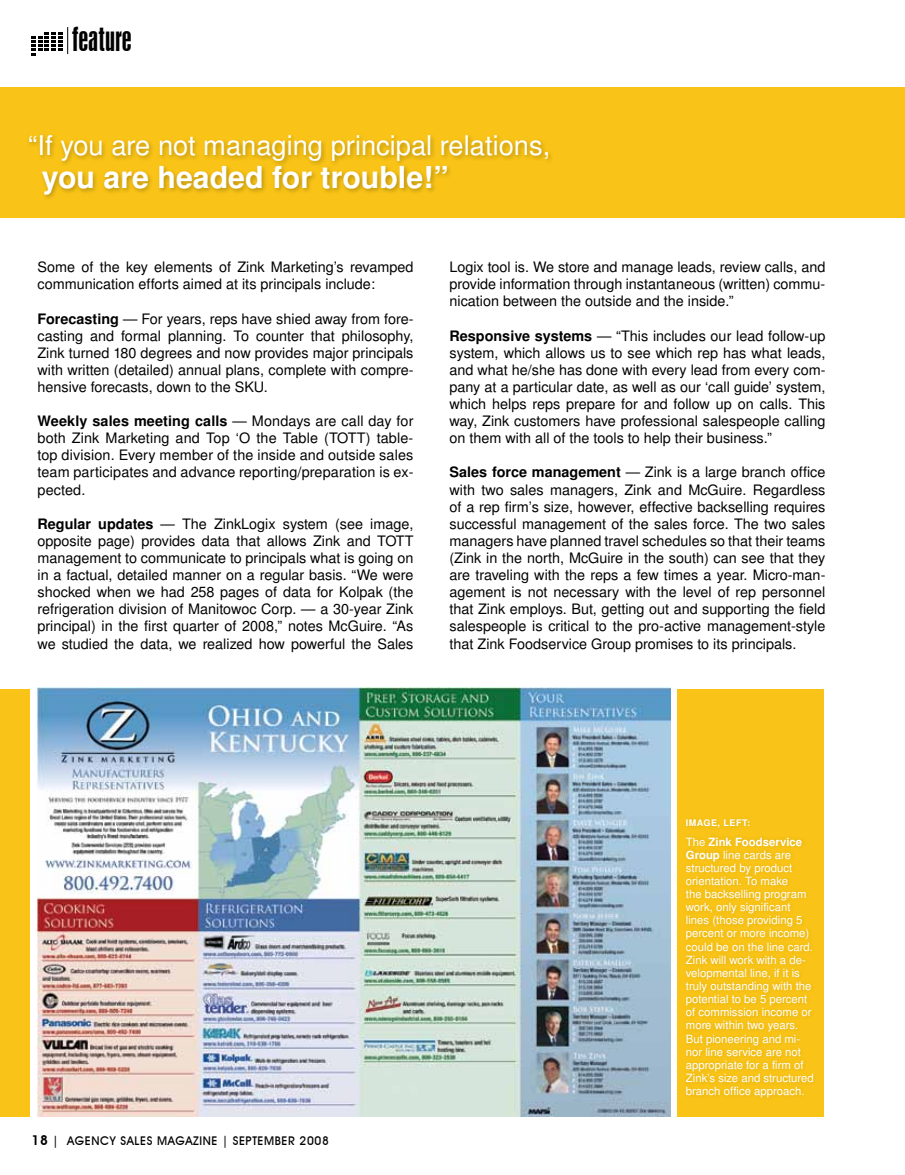
<style>
.page{position:relative;width:905px;height:1175px;background:#fff}
.page>*{position:absolute;margin:0;border:0;box-sizing:border-box;transform-origin:0 0}
.t1{font:31.05px "Swiss 924 BT Regular B";color:#000}
.t2{font:700 30px "Turkish Sans SSK";color:#fff}
.t3{font:27px "Turkish Sans SSK";color:#fff}
.t4{font:14.25px/17.1px "Turkish Sans SSK";color:#000;text-align:justify}
.t5{font:500 12px "Avant Garde IT Cby BT";letter-spacing:.05em;color:#000}
.t6{font:11.25px/13.2px "Turkish Sans SSK";color:#fff}
.t7{font:700 9px "Turkish Sans SSK";letter-spacing:.05em;color:#fff}
.s1{font-weight:700}
.s2{font-weight:600;font-size:13.5px}
</style>
<div class="page">
<svg style="left:32px;top:27px;width:36px;height:29px"></svg>
<div style="left:0;top:87px;width:904px;height:131px;background:#f9c417"></div>
<div style="left:677px;top:688px;width:147px;height:428px;background:#f9c417"></div>
<div style="left:27px;top:133px;width:527px;height:68px;background:#000;opacity:.26"></div>
<img style="left:38px;top:687px;width:632px;height:429px">
<div style="left:682px;top:816px;width:136px;height:286px;background:#f5c016"></div>
<div style="left:0;top:688px;width:30px;height:428px;background:#f9c417"></div>
<h1 class="t1" style="left:72px;top:21px;width:61px">FEATURE</h1>
<h3 class="t3" style="left:28px;top:129px;width:524px">“If you are not managing principal relations,</h3>
<h2 class="t2" style="left:42px;top:159px;width:408px">you are headed for trouble!”</h2>
<p class="t4" style="left:38px;top:258px;width:377px">Some of the key elements of Zink Marketing’s revamped communication efforts aimed at its principals include:</p>
<p class="t4" style="left:38px;top:310px;width:377px"><span class="s1">Forecasting</span> — For years, reps have shied away from fore&shy;casting and formal planning. To counter that philosophy, Zink turned 180 degrees and now provides major principals with written (detailed) annual plans, complete with compre&shy;hensive forecasts, down to the SKU.</p>
<p class="t4" style="left:38px;top:412px;width:377px"><span class="s1">Weekly sales meeting calls</span> — Mondays are call day for both Zink Marketing and Top ‘O the Table (TOTT) table&shy;top division. Every member of the inside and outside sales team participates and advance reporting/preparation is ex&shy;pected.</p>
<p class="t4" style="left:38px;top:515px;width:377px"><span class="s1">Regular updates</span> — The ZinkLogix system (see image, opposite page) provides data that allows Zink and TOTT management to communicate to principals what is going on in a factual, detailed manner on a regular basis. “We were shocked when we had 258 pages of data for Kolpak (the refrigeration division of Manitowoc Corp. — a 30-year Zink principal) in the first quarter of 2008,” notes McGuire. “As we studied the data, we realized how powerful the Sales</p>
<p class="t4" style="left:449px;top:258px;width:377px">Logix tool is. We store and manage leads, review calls, and provide information through instantaneous (written) commu&shy;nication between the outside and the inside.”</p>
<p class="t4" style="left:449px;top:327px;width:377px"><span class="s1">Responsive systems</span> — “This includes our lead follow-up system, which allows us to see which rep has what leads, and what he/she has done with every lead from every com&shy;pany at a particular date, as well as our ‘call guide’ system, which helps reps prepare for and follow up on calls. This way, Zink customers have professional salespeople calling on them with all of the tools to help their business.”</p>
<p class="t4" style="left:449px;top:463px;width:377px"><span class="s1">Sales force management</span> — Zink is a large branch office with two sales managers, Zink and McGuire. Regardless of a rep firm’s size, however, effective backselling requires successful management of the sales force. The two sales managers have planned travel schedules so that their teams (Zink in the north, McGuire in the south) can see that they are traveling with the reps a few times a year. Micro-man&shy;agement is not necessary with the level of rep personnel that Zink employs. But, getting out and supporting the field salespeople is critical to the pro-active management-style that Zink Foodservice Group promises to its principals.</p>
<p class="t5" style="left:32px;top:1133px;width:299px"><span class="s2">18</span> | AGENCY SALES MAGAZINE | SEPTEMBER 2008</p>
<p class="t7" style="left:686px;top:817px;width:66px">IMAGE, LEFT:</p>
<p class="t6" style="left:686px;top:834px;width:129px">The <span class="s1">Zink Foodservice<br>Group</span> line cards are structured by product orientation. To make<br>the backselling program work, only significant lines (those providing 5 percent or more income) could be on the line card.<br>Zink will work with a de&shy;velopmental line, if it is truly outstanding with the potential to be 5 percent of commission income or more within two years.<br>But pioneering and mi&shy;nor line service are not appropriate for a firm of<br>Zink’s size and structured branch office approach.</p>
</div>
